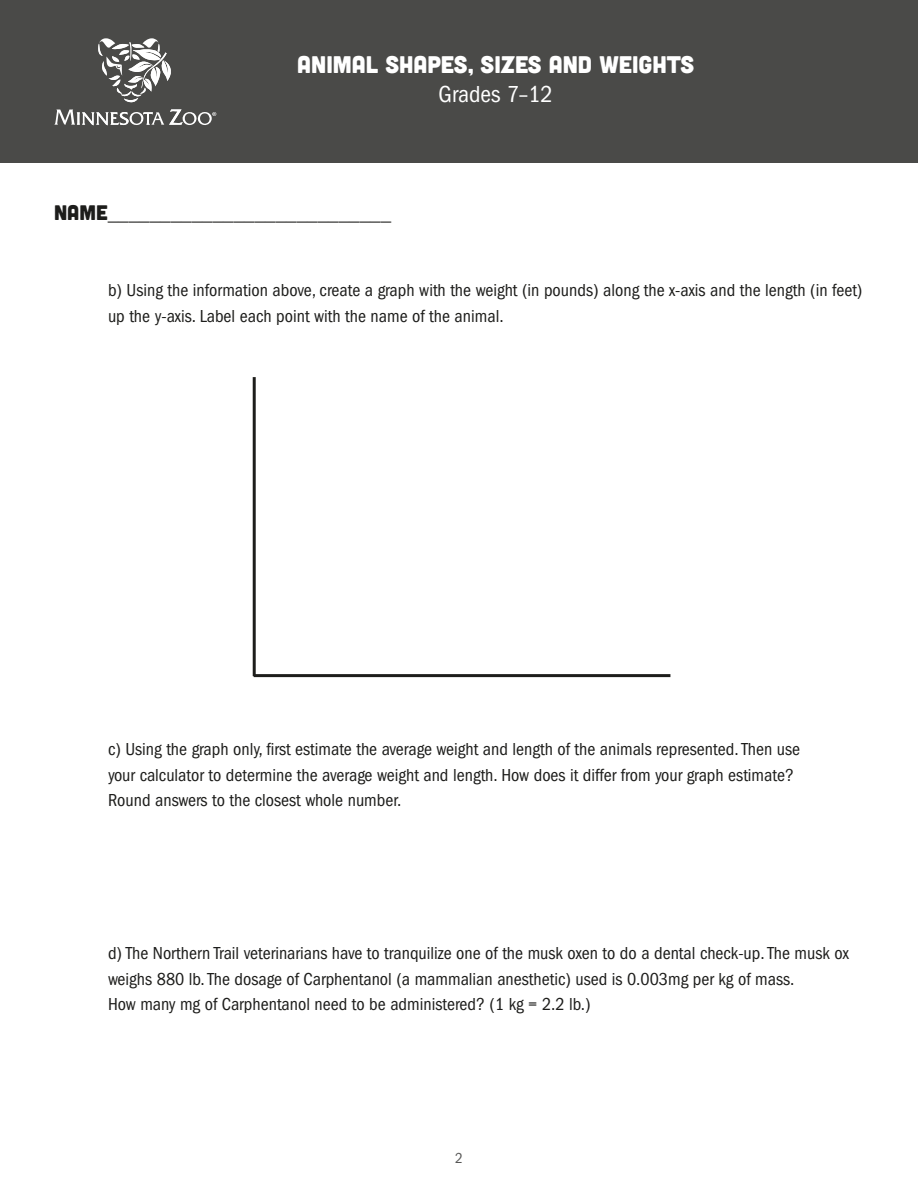
<style>
.page{position:relative;width:918px;height:1188px;background:#fff}
.page>*{position:absolute;margin:0;border:0;box-sizing:border-box;transform-origin:0 0}
.t1{font:24px "Cubano";color:#fff}
.t2{font:condensed 24px "ITC Franklin Gothic Std";color:#fff}
.t3{font:condensed 21px "ITC Franklin Gothic Std";color:#1d1d1b}
.Body{font:condensed 18px "ITC Franklin Gothic Std";color:#1d1d1b}
.t4{font:condensed 15px "Franklin Gothic";color:#575756}
.s1{font-family:"Cubano";font-stretch:normal}
</style>
<div class="page">
<div style="left:0;top:0;width:918px;height:162px;background:#4a4a48"></div>
<svg style="left:98px;top:38px;width:73px;height:65px"></svg>
<svg style="left:54px;top:109px;width:162px;height:16px"></svg>
<hr style="left:253px;top:377px;width:3px;height:299px;background:#1d1d1b">
<hr style="left:254px;top:674px;width:416px;height:3px;background:#1d1d1b">
<p class="t1" style="left:297px;top:49px;width:398px">ANIMAL SHAPES, SIZES AND WEIGHTS</p>
<p class="t2" style="left:439px;top:81px;width:116px">Grades 7–12</p>
<p class="t3" style="left:54px;top:201px;width:339px"><span class="s1">NAME</span>___________________________</p>
<p class="Body" style="left:108px;top:280px;width:756px">b) Using the information above, create a graph with the weight (in pounds) along the x-axis and the length (in feet)</p>
<p class="Body" style="left:108px;top:306px;width:397px">up the y-axis. Label each point with the name of the animal.</p>
<p class="Body" style="left:108px;top:739px;width:694px">c) Using the graph only, first estimate the average weight and length of the animals represented. Then use</p>
<p class="Body" style="left:108px;top:765px;width:687px">your calculator to determine the average weight and length. How does it differ from your graph estimate?</p>
<p class="Body" style="left:108px;top:790px;width:295px">Round answers to the closest whole number.</p>
<p class="Body" style="left:108px;top:943px;width:742px">d) The Northern Trail veterinarians have to tranquilize one of the musk oxen to do a dental check-up. The musk ox</p>
<p class="Body" style="left:108px;top:969px;width:688px">weighs 880 lb. The dosage of Carphentanol (a mammalian anesthetic) used is 0.003mg per kg of mass.</p>
<p class="Body" style="left:108px;top:994px;width:484px">How many mg of Carphentanol need to be administered? (1 kg = 2.2 lb.)</p>
<p class="t4" style="left:455px;top:1149px;width:9px">2</p>
</div>
